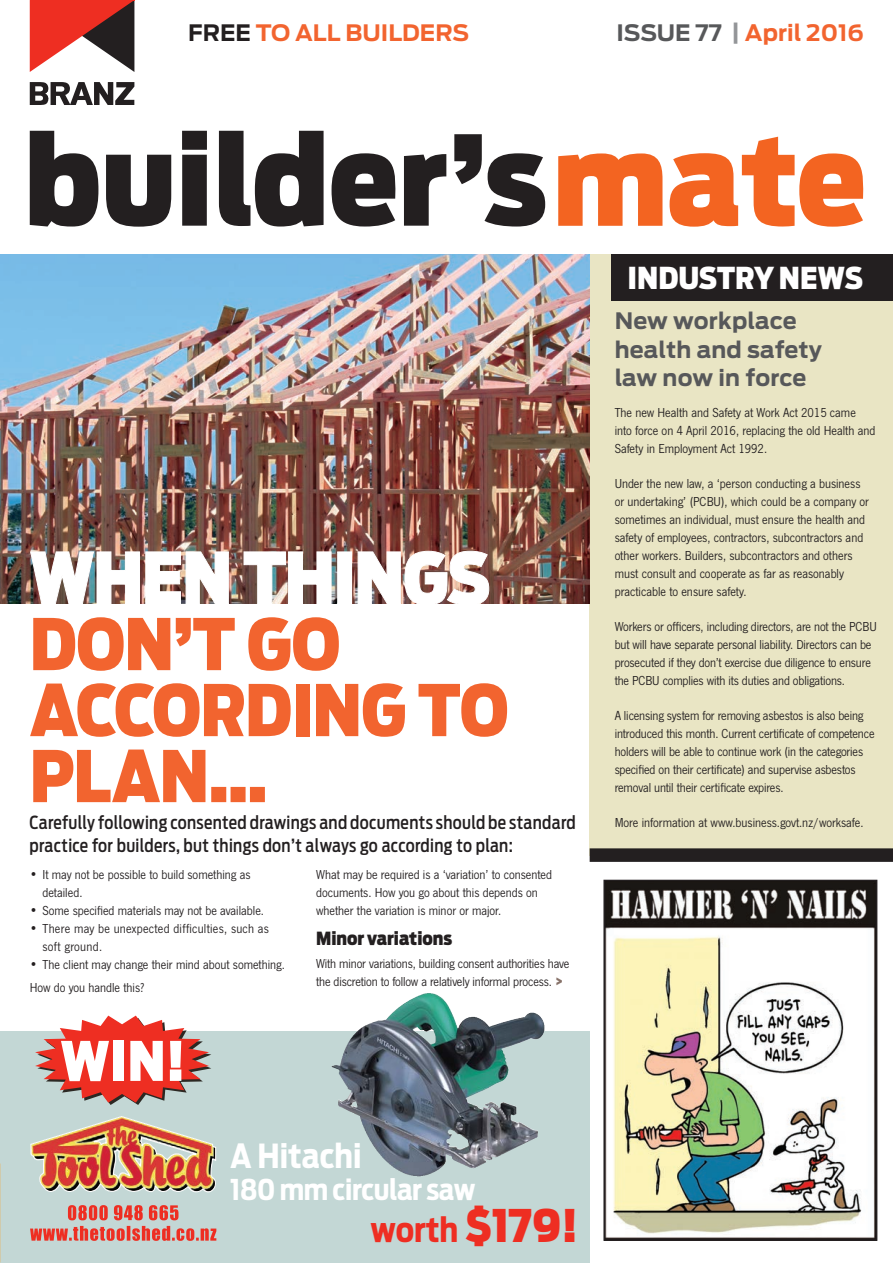
<style>
.page{position:relative;width:893px;height:1263px;background:#fff}
.page>*{position:absolute;margin:0;border:0;box-sizing:border-box;transform-origin:0 0}
.App_Title{font:900 70.5px/66px "Antenna Cond";letter-spacing:-.015em;color:#f2642f}
.t1{font:900 54px "Antenna Cond";color:#fff}
.t2{font:700 33.45px "Antenna Cond";color:#ee2e22}
.t3{font:700 33px "Antenna Cond";color:#fff}
.t4{font:900 30px "Antenna Cond";letter-spacing:-.005em;color:#fff}
.t5{font:700 28.5px "Antenna Cond";letter-spacing:-.01em;color:#fff}
.Industry_News_Subhea{font:700 22.5px/28.5px "Antenna";letter-spacing:.005em;color:#57585a}
.Industry_News_Subhea-2{font:700 22.5px "Antenna";color:#f2642f}
.Introduction{font:500 18px/22.5px "Antenna Cond";letter-spacing:.02em;color:#231f20;scale:.95 1}
.Subheading{font:900 18px "Antenna Cond";color:#231f20}
.Body{font:13.5px/18px "News Got";color:#231f20;scale:.96 1}
.Body-2{font:13.5px/18px "News Got";letter-spacing:.02em;color:#231f20;scale:.96 1}
.s1{color:#231f20}
.s2{color:#57585a}
.s3{color:#939598}
.s4{color:#fff}
.s5{font-family:"News Gothic A Lt BT"}
.s6{font-family:"Antenna Cond";font-weight:900;color:#877269}
.s7{font-weight:900;font-size:44.7px}
</style>
<div class="page">
<div style="left:590px;top:254px;width:303px;height:601px;background:#e9e5c4"></div>
<svg style="left:0;top:1031px;width:590px;height:232px;background:#b0c4c3"></svg>
<svg style="left:30px;top:131px;width:68px;height:96px"></svg>
<svg style="left:106px;top:155px;width:65px;height:72px"></svg>
<svg style="left:182px;top:131px;width:25px;height:95px;background:#312e2f"></svg>
<svg style="left:219px;top:131px;width:105px;height:96px"></svg>
<svg style="left:332px;top:153px;width:64px;height:74px"></svg>
<svg style="left:404px;top:154px;width:42px;height:72px"></svg>
<svg style="left:454px;top:134px;width:91px;height:93px"></svg>
<svg style="left:558px;top:153px;width:104px;height:73px"></svg>
<svg style="left:670px;top:137px;width:194px;height:90px"></svg>
<svg style="left:30px;top:82px;width:104px;height:23px"></svg>
<svg style="left:30px;top:0;width:104px;height:72px"></svg>
<div style="left:590px;top:848px;width:303px;height:14px;background:#231f20"></div>
<div style="left:612px;top:254px;width:281px;height:47px;background:#231f20"></div>
<img style="left:606px;top:883px;width:268px;height:355px">
<div style="left:603px;top:880px;width:274px;height:361px;border:2px solid #231f20"></div>
<svg style="left:30px;top:1115px;width:187px;height:126px;background:#c98"></svg>
<img style="left:0;top:254px;width:590px;height:350px">
<svg style="left:35px;top:1015px;width:176px;height:90px;background:#de6e66"></svg>
<img style="left:30px;top:551px;width:199px;height:53px">
<img style="left:243px;top:551px;width:89px;height:53px">
<div style="left:337px;top:551px;width:15px;height:53px;border:1px solid #fff"></div>
<img style="left:357px;top:550px;width:133px;height:54px">
<img style="left:332px;top:993px;width:95px;height:102px">
<p class="Industry_News_Subhea-2" style="left:188px;top:20px;width:283px"><span class="s1">FREE</span> TO ALL BUILDERS</p>
<p class="Industry_News_Subhea-2" style="left:616px;top:20px;width:249px"><span class="s2">ISSUE 77</span> <span class="s3">|</span> April 2016</p>
<p class="App_Title" style="left:30px;top:546px;width:481px"><span class="s4">WHEN THINGS<br></span>DON’T GO<br>ACCORDING TO<br>PLAN…</p>
<p class="Introduction" style="left:30px;top:812px;width:577px">Carefully following consented drawings and documents should be standard practice for builders, but things don’t always go according to plan:</p>
<p class="Body" style="left:43px;top:866px;width:218px;text-indent:-13px"><span class="s5">•</span> It may not be possible to build something as detailed.</p>
<p class="Body" style="left:30px;top:902px;width:245px"><span class="s5">•</span> Some specified materials may not be available.</p>
<p class="Body-2" style="left:43px;top:920px;width:237px;text-indent:-13px"><span class="s5">•</span> There may be unexpected difficulties, such as soft ground.</p>
<p class="Body" style="left:30px;top:956px;width:267px"><span class="s5">•</span> The client may change their mind about something.</p>
<p class="Body" style="left:30px;top:978px;width:121px">How do you handle this?</p>
<p class="t1" style="left:60px;top:1028px;width:127px">WIN!</p>
<p class="Body" style="left:316px;top:866px;width:247px">What may be required is a ‘variation’ to consented documents. How you go about this depends on whether the variation is minor or major.</p>
<p class="Subheading" style="left:316px;top:928px;width:138px">Minor variations</p>
<p class="Body" style="left:316px;top:954px;width:265px">With minor variations, building consent authorities have the discretion to follow a relatively informal process. <span class="s6">&gt;</span></p>
<p class="t3" style="left:230px;top:1137px;width:133px">A Hitachi</p>
<p class="t5" style="left:230px;top:1172px;width:247px">180 mm circular saw</p>
<p class="t2" style="left:371px;top:1209px;width:209px">worth <span class="s7">$179!</span></p>
<p class="t4" style="left:627px;top:260px;width:237px">INDUSTRY NEWS</p>
<p class="Industry_News_Subhea" style="left:615px;top:307px;width:209px">New workplace health and safety law now in force</p>
<p class="Body" style="left:615px;top:404px;width:273px">The new Health and Safety at Work Act 2015 came into force on 4 April 2016, replacing the old Health and<br>Safety in Employment Act 1992.</p>
<p class="Body" style="left:615px;top:475px;width:266px">Under the new law, a ‘person conducting a business or undertaking’ (PCBU), which could be a company or sometimes an individual, must ensure the health and safety of employees, contractors, subcontractors and other workers. Builders, subcontractors and others must consult and cooperate as far as reasonably practicable to ensure safety.</p>
<p class="Body" style="left:615px;top:617px;width:274px">Workers or officers, including directors, are not the PCBU but will have separate personal liability. Directors can be prosecuted if they don’t exercise due diligence to ensure the PCBU complies with its duties and obligations.</p>
<p class="Body" style="left:615px;top:706px;width:272px">A licensing system for removing asbestos is also being introduced this month. Current certificate of competence holders will be able to continue work (in the categories specified on their certificate) and supervise asbestos removal until their certificate expires.</p>
<p class="Body" style="left:615px;top:813px;width:261px">More information at www.business.govt.nz/worksafe.</p>
</div>
